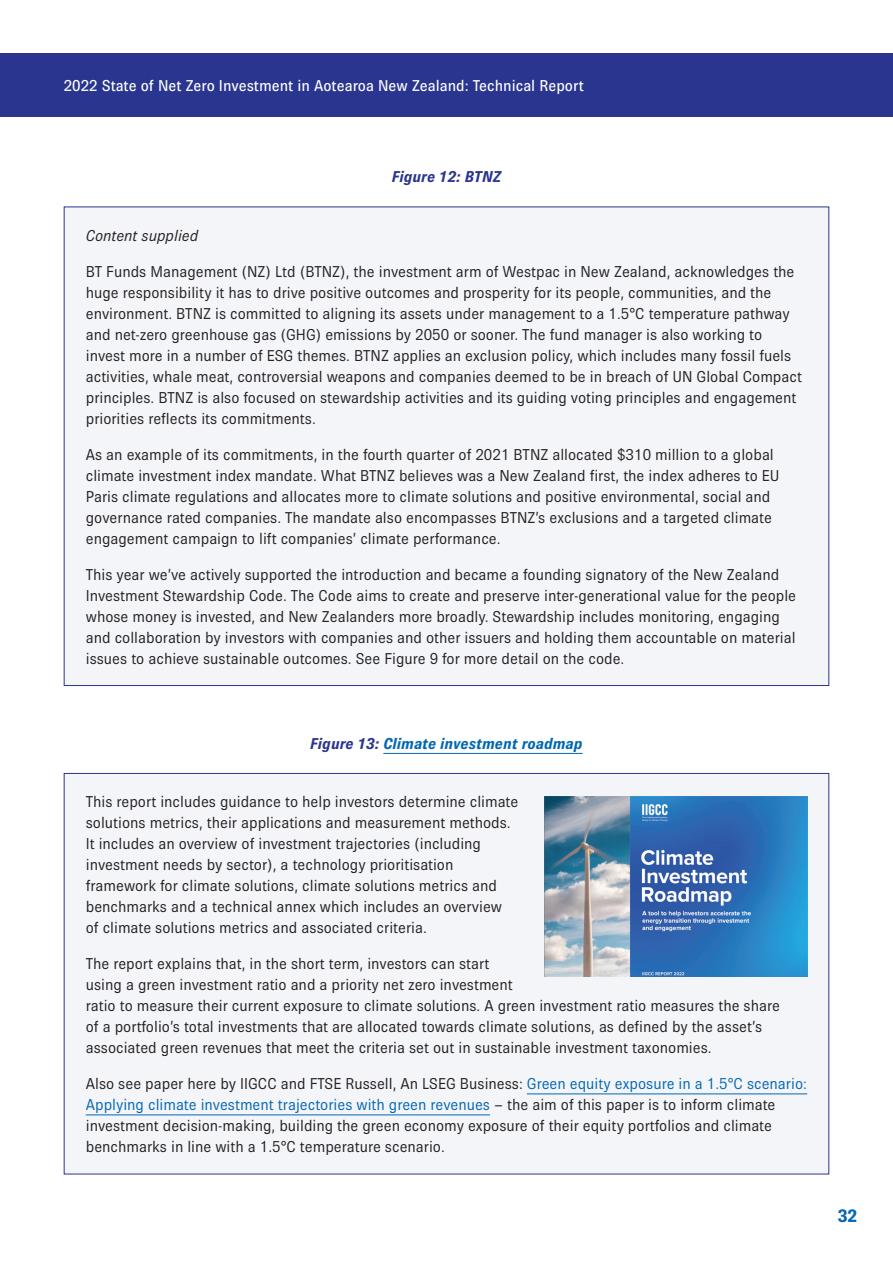
<style>
.page{position:relative;width:893px;height:1263px;background:#fff}
.page>*{position:absolute;margin:0;border:0;box-sizing:border-box;transform-origin:0 0}
.t1{font:700 18px "Brown Pro";color:#0267b3}
.Body_Text{font:15.75px/21px "Brown Pro";color:#231f20}
.t2{font:500 15.75px "Brown Pro";color:#fff}
.Chart_Title__span{font:italic 700 15.75px "Brown Pro";color:#0267b3}
.Body_Text__no_space{font:italic 15.75px "Brown Pro";color:#231f20}
.Chart_Title__span-2{font:italic 700 15.75px "Brown Pro";color:#29358f}
.s1{color:#29358f}
.s2{color:#0267b3}
</style>
<div class="page">
<div style="left:0;top:53px;width:893px;height:64px;background:#29358f"></div>
<hr style="left:383px;top:753px;width:200px;height:1px;background:#0267b3">
<div style="left:64px;top:207px;width:765px;height:478px;background:#f4f5f9"></div>
<div style="left:64px;top:773px;width:765px;height:401px;background:#f4f5f9"></div>
<hr style="left:527px;top:1093px;width:280px;height:1px;background:#0267b3">
<hr style="left:86px;top:1114px;width:404px;height:1px;background:#0267b3">
<img style="left:544px;top:796px;width:264px;height:180px">
<p class="t2" style="left:64px;top:77px;width:521px">2022 State of Net Zero Investment in Aotearoa New Zealand: Technical Report</p>
<p class="Chart_Title__span-2" style="left:392px;top:168px;width:111px">Figure 12: BTNZ</p>
<p class="Body_Text__no_space" style="left:86px;top:227px;width:114px">Content supplied</p>
<p class="Body_Text" style="left:86px;top:261px;width:718px">BT Funds Management (NZ) Ltd (BTNZ), the investment arm of Westpac in New Zealand, acknowledges the huge responsibility it has to drive positive outcomes and prosperity for its people, communities, and the environment. BTNZ is committed to aligning its assets under management to a 1.5°C temperature pathway and net-zero greenhouse gas (GHG) emissions by 2050 or sooner. The fund manager is also working to invest more in a number of ESG themes. BTNZ applies an exclusion policy, which includes many fossil fuels activities, whale meat, controversial weapons and companies deemed to be in breach of UN Global Compact principles. BTNZ is also focused on stewardship activities and its guiding voting principles and engagement priorities reflects its commitments.</p>
<p class="Body_Text" style="left:86px;top:444px;width:695px">As an example of its commitments, in the fourth quarter of 2021 BTNZ allocated $310 million to a global climate investment index mandate. What BTNZ believes was a New Zealand first, the index adheres to EU Paris climate regulations and allocates more to climate solutions and positive environmental, social and governance rated companies. The mandate also encompasses BTNZ’s exclusions and a targeted climate engagement campaign to lift companies’ climate performance.</p>
<p class="Body_Text" style="left:86px;top:564px;width:712px">This year we’ve actively supported the introduction and became a founding signatory of the New Zealand Investment Stewardship Code. The Code aims to create and preserve inter-generational value for the people whose money is invested, and New Zealanders more broadly. Stewardship includes monitoring, engaging and collaboration by investors with companies and other issuers and holding them accountable on material issues to achieve sustainable outcomes. See Figure 9 for more detail on the code.</p>
<p class="Chart_Title__span" style="left:310px;top:735px;width:274px"><span class="s1">Figure 13:</span> Climate investment roadmap</p>
<p class="Body_Text" style="left:86px;top:791px;width:434px">This report includes guidance to help investors determine climate solutions metrics, their applications and measurement methods.<br>It includes an overview of investment trajectories (including investment needs by sector), a technology prioritisation framework for climate solutions, climate solutions metrics and benchmarks and a technical annex which includes an overview of climate solutions metrics and associated criteria.</p>
<p class="Body_Text" style="left:86px;top:953px;width:696px">The report explains that, in the short term, investors can start<br>using a green investment ratio and a priority net zero investment<br>ratio to measure their current exposure to climate solutions. A green investment ratio measures the share of a portfolio’s total investments that are allocated towards climate solutions, as defined by the asset’s associated green revenues that meet the criteria set out in sustainable investment taxonomies.</p>
<p class="Body_Text" style="left:86px;top:1073px;width:723px">Also see paper here by IIGCC and FTSE Russell, An LSEG Business: <span class="s2">Green equity exposure in a 1.5°C scenario:<br>Applying climate investment trajectories with green revenues</span> – the aim of this paper is to inform climate investment decision-making, building the green economy exposure of their equity portfolios and climate benchmarks in line with a 1.5°C temperature scenario.</p>
<p class="t1" style="left:838px;top:1206px;width:21px">32</p>
</div>
